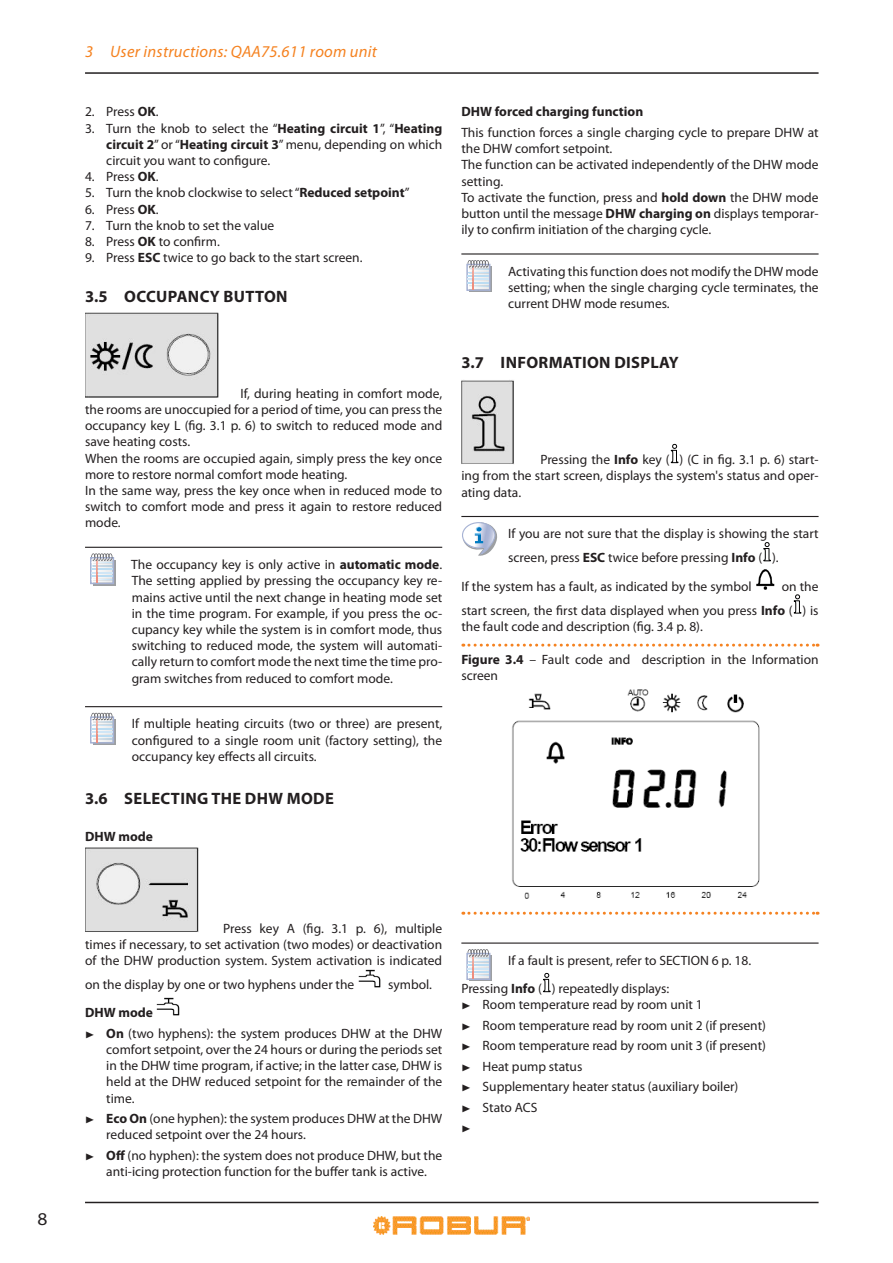
<style>
.page{position:relative;width:893px;height:1263px;background:#fff}
.page>*{position:absolute;margin:0;border:0;box-sizing:border-box;transform-origin:0 0}
.t1{font:semi-expanded 18px "Myriad Pro";color:#231f20}
.title2{font:700 16.5px "Myriad Pro";letter-spacing:.02em;color:#231f20}
.t2{font:italic 16.5px "Myriad Pro";letter-spacing:.015em;color:#f58220}
.iconText{font:13.5px/16.2px "Myriad Pro";color:#231f20;text-align:justify}
.text{font:13.5px/16.2px "Myriad Pro";color:#231f20;text-align:justify}
.figureTitle{font:13.5px/16.2px "Myriad Pro";color:#231f20}
.title3{font:700 13.5px "Myriad Pro";color:#231f20}
.s1{font-weight:700}
</style>
<div class="page">
<img style="left:374px;top:1217px;width:156px;height:17px">
<hr style="left:85px;top:72px;width:734px;height:2px;background:#231f20">
<hr style="left:85px;top:1202px;width:734px;height:1px;background:#231f20">
<hr style="left:85px;top:547px;width:357px;height:1px;background:#231f20">
<hr style="left:85px;top:706px;width:357px;height:1px;background:#231f20">
<img style="left:85px;top:313px;width:134px;height:85px">
<img style="left:85px;top:848px;width:113px;height:84px">
<img style="left:358px;top:969px;width:23px;height:19px">
<img style="left:156px;top:997px;width:24px;height:19px">
<hr style="left:461px;top:253px;width:358px;height:2px;background:#231f20">
<hr style="left:461px;top:516px;width:358px;height:1px;background:#231f20">
<hr style="left:461px;top:942px;width:358px;height:2px;background:#231f20">
<img style="left:461px;top:380px;width:53px;height:84px">
<svg style="left:671px;top:444px;width:7px;height:19px"></svg>
<svg style="left:763px;top:548px;width:8px;height:14px"></svg>
<svg style="left:764px;top:542px;width:7px;height:19px"></svg>
<img style="left:756px;top:569px;width:19px;height:20px">
<svg style="left:793px;top:594px;width:9px;height:20px"></svg>
<svg style="left:794px;top:595px;width:7px;height:18px"></svg>
<svg style="left:463px;top:644px;width:355px;height:3px"></svg>
<svg style="left:463px;top:912px;width:355px;height:3px"></svg>
<img style="left:512px;top:689px;width:248px;height:210px">
<svg style="left:543px;top:973px;width:7px;height:19px"></svg>
<div style="left:93px;top:560px;width:22px;height:25px;background:#9ea1a9"></div>
<svg style="left:90px;top:553px;width:24px;height:31px"></svg>
<div style="left:93px;top:719px;width:22px;height:26px;background:#a1a9be"></div>
<svg style="left:90px;top:713px;width:24px;height:30px"></svg>
<div style="left:469px;top:266px;width:23px;height:26px;background:#a0a7b9"></div>
<svg style="left:466px;top:260px;width:24px;height:31px"></svg>
<svg style="left:462px;top:522px;width:35px;height:34px"></svg>
<div style="left:469px;top:955px;width:23px;height:26px;background:#a0a7b9"></div>
<svg style="left:466px;top:949px;width:24px;height:31px"></svg>
<h1 class="t1" style="left:38px;top:1208px;width:12px">8</h1>
<p class="t2" style="left:85px;top:42px;width:294px">3 User instructions: QAA75.611 room unit</p>
<p class="iconText" style="left:85px;top:104px;width:75px">2. Press <span class="s1">OK</span>.</p>
<p class="iconText" style="left:106px;top:120px;width:337px;text-indent:-21px">3. Turn the knob to select the “<span class="s1">Heating circuit 1</span>”, “<span class="s1">Heating circuit 2</span>” or “<span class="s1">Heating circuit 3</span>” menu, depending on which circuit you want to configure.</p>
<p class="iconText" style="left:85px;top:168px;width:75px">4. Press <span class="s1">OK</span>.</p>
<p class="iconText" style="left:85px;top:185px;width:326px">5. Turn the knob clockwise to select “<span class="s1">Reduced setpoint</span>”</p>
<p class="iconText" style="left:85px;top:201px;width:75px">6. Press <span class="s1">OK</span>.</p>
<p class="iconText" style="left:85px;top:217px;width:191px">7. Turn the knob to set the value</p>
<p class="iconText" style="left:85px;top:233px;width:136px">8. Press <span class="s1">OK</span> to confirm.</p>
<p class="iconText" style="left:85px;top:249px;width:279px">9. Press <span class="s1">ESC</span> twice to go back to the start screen.</p>
<p class="title2" style="left:85px;top:285px;width:204px">3.5 OCCUPANCY BUTTON</p>
<p class="text" style="left:85px;top:385px;width:359px;text-indent:155px">If, during heating in comfort mode, the rooms are unoccupied for a period of time, you can press the occupancy key L (fig. 3.1 p. 6) to switch to reduced mode and save heating costs.</p>
<p class="text" style="left:85px;top:450px;width:359px">When the rooms are occupied again, simply press the key once more to restore normal comfort mode heating.</p>
<p class="text" style="left:85px;top:482px;width:359px">In the same way, press the key once when in reduced mode to switch to comfort mode and press it again to restore reduced mode.</p>
<p class="iconText" style="left:131px;top:556px;width:312px">The occupancy key is only active in <span class="s1">automatic mode</span>.<br>The setting applied by pressing the occupancy key re&shy;mains active until the next change in heating mode set in the time program. For example, if you press the oc&shy;cupancy key while the system is in comfort mode, thus switching to reduced mode, the system will automati&shy;cally return to comfort mode the next time the time pro&shy;gram switches from reduced to comfort mode.</p>
<p class="iconText" style="left:132px;top:716px;width:312px">If multiple heating circuits (two or three) are present, configured to a single room unit (factory setting), the occupancy key effects all circuits.</p>
<p class="title2" style="left:85px;top:788px;width:250px">3.6 SELECTING THE DHW MODE</p>
<p class="title3" style="left:85px;top:827px;width:70px">DHW mode</p>
<p class="title3" style="left:461px;top:103px;width:183px">DHW forced charging function</p>
<p class="text" style="left:461px;top:124px;width:359px">This function forces a single charging cycle to prepare DHW at the DHW comfort setpoint.</p>
<p class="text" style="left:461px;top:156px;width:359px">The function can be activated independently of the DHW mode setting.</p>
<p class="text" style="left:461px;top:189px;width:359px">To activate the function, press and <span class="s1">hold down</span> the DHW mode button until the message <span class="s1">DHW charging on</span> displays temporar&shy;ily to confirm initiation of the charging cycle.</p>
<p class="iconText" style="left:508px;top:263px;width:312px">Activating this function does not modify the DHW mode setting; when the single charging cycle terminates, the current DHW mode resumes.</p>
<p class="title2" style="left:461px;top:352px;width:219px">3.7 INFORMATION DISPLAY</p>
<p class="text" style="left:461px;top:451px;width:359px;text-indent:79px">Pressing the <span class="s1">Info</span> key ( ) (C in fig. 3.1 p. 6) start&shy;ing from the start screen, displays the system's status and oper&shy;ating data.</p>
<p class="iconText" style="left:508px;top:522px;width:312px;line-height:24px">If you are not sure that the display is showing the start screen, press <span class="s1">ESC</span> twice before pressing <span class="s1">Info</span> ( ).</p>
<p class="text" style="left:461px;top:578px;width:292px">If the system has a fault, as indicated by the symbol</p>
<p class="text" style="left:461px;top:574px;width:359px;line-height:24px;text-align:right">on the<br>start screen, the first data displayed when you press <span class="s1">Info</span> ( ) is</p>
<p class="text" style="left:461px;top:618px;width:243px">the fault code and description (fig. 3.4 p. 8).</p>
<p class="figureTitle" style="left:461px;top:651px;width:359px"><span class="s1">Figure 3.4</span> – Fault code and description in the Information screen</p>
<p class="text" style="left:85px;top:920px;width:359px;text-indent:138px">Press key A (fig. 3.1 p. 6), multiple times if necessary, to set activation (two modes) or deactivation of the DHW production system. System activation is indicated</p>
<p class="text" style="left:85px;top:976px;width:271px">on the display by one or two hyphens under the</p>
<p class="text" style="left:388px;top:976px;width:45px">symbol.</p>
<p class="title3" style="left:85px;top:1004px;width:70px">DHW mode</p>
<p class="iconText" style="left:106px;top:1025px;width:337px;text-indent:-21px">▶ <span class="s1">On</span> (two hyphens): the system produces DHW at the DHW comfort setpoint, over the 24 hours or during the periods set in the DHW time program, if active; in the latter case, DHW is held at the DHW reduced setpoint for the remainder of the time.</p>
<p class="iconText" style="left:106px;top:1110px;width:337px;text-indent:-21px">▶ <span class="s1">Eco On</span> (one hyphen): the system produces DHW at the DHW reduced setpoint over the 24 hours.</p>
<p class="iconText" style="left:85px;top:1147px;width:359px;text-align:center">▶ <span class="s1">Off</span> (no hyphen): the system does not produce DHW, but the anti-icing protection function for the buffer tank is active.</p>
<p class="iconText" style="left:508px;top:952px;width:245px">If a fault is present, refer to SECTION 6 p. 18.</p>
<p class="text" style="left:461px;top:980px;width:209px">Pressing <span class="s1">Info</span> ( ) repeatedly displays:</p>
<p class="iconText" style="left:461px;top:996px;width:243px">▶ Room temperature read by room unit 1</p>
<p class="iconText" style="left:461px;top:1017px;width:306px">▶ Room temperature read by room unit 2 (if present)</p>
<p class="iconText" style="left:461px;top:1037px;width:306px">▶ Room temperature read by room unit 3 (if present)</p>
<p class="iconText" style="left:461px;top:1058px;width:123px">▶ Heat pump status</p>
<p class="iconText" style="left:461px;top:1078px;width:279px">▶ Supplementary heater status (auxiliary boiler)</p>
<p class="iconText" style="left:461px;top:1099px;width:78px">▶ Stato ACS</p>
</div>
